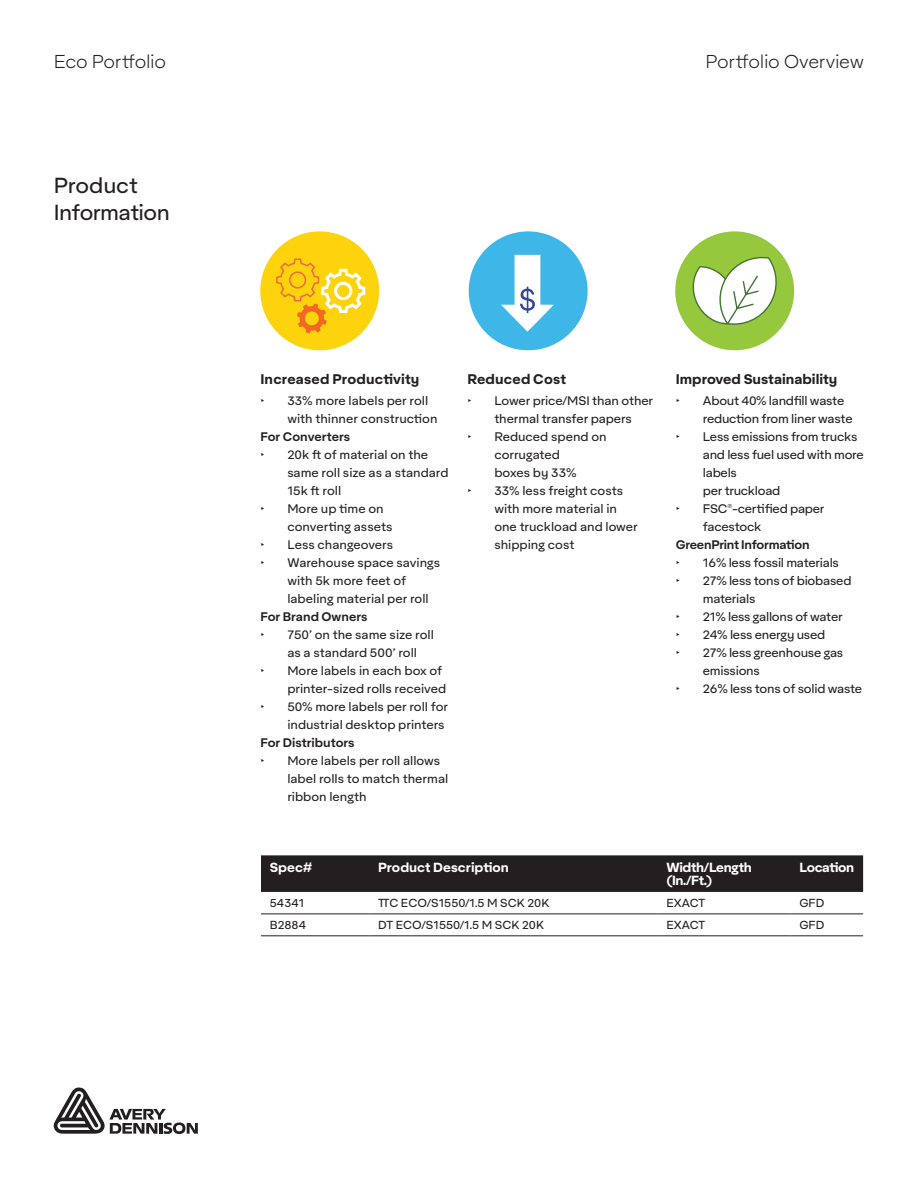
<style>
.page{position:relative;width:918px;height:1188px;background:#fff}
.page>*{position:absolute;margin:0;border:0;box-sizing:border-box;transform-origin:0 0}
.t1{font:21px/27px "Aktifo A";letter-spacing:-.025em;color:#231f20}
.t2{font:300 18px "Aktifo A";letter-spacing:-.015em;color:#231f20}
.t3{font:700 13.5px "Aktifo A";letter-spacing:.01em;color:#231f20}
.t4{font:700 12.75px/13.5px "Aktifo A";letter-spacing:-.015em;color:#fff}
.t5{font:12px/18px "Aktifo A";letter-spacing:-.005em;color:#231f20}
.t6{font:600 12px "Aktifo A";letter-spacing:-.005em;color:#231f20}
.t7{font:12px "Helvetica Neue";color:#231f20}
.t8{font:11.25px "Aktifo A";color:#231f20}
</style>
<div class="page">
<svg style="left:54px;top:1087px;width:144px;height:47px"></svg>
<div style="left:260px;top:231px;width:119px;height:119px;background:#fcd30d;border-radius:50%"></div>
<svg style="left:275px;top:258px;width:92px;height:75px"></svg>
<div style="left:469px;top:231px;width:119px;height:119px;background:#3fb6e8;border-radius:50%"></div>
<svg style="left:501px;top:255px;width:53px;height:77px"></svg>
<div style="left:675px;top:231px;width:119px;height:119px;background:#95c83c;border-radius:50%"></div>
<svg style="left:692px;top:257px;width:85px;height:68px"></svg>
<div style="left:261px;top:855px;width:602px;height:37px;background:#231f20"></div>
<hr style="left:261px;top:914px;width:108px;height:1px;background:#231f20">
<hr style="left:369px;top:914px;width:289px;height:1px;background:#231f20">
<hr style="left:261px;top:935px;width:108px;height:1px;background:#231f20">
<hr style="left:369px;top:935px;width:289px;height:1px;background:#231f20">
<hr style="left:658px;top:935px;width:133px;height:1px;background:#231f20">
<hr style="left:791px;top:935px;width:72px;height:1px;background:#231f20">
<hr style="left:658px;top:914px;width:133px;height:1px;background:#231f20">
<hr style="left:791px;top:914px;width:72px;height:1px;background:#231f20">
<h2 class="t2" style="left:54px;top:50px;width:114px">Eco Portfolio</h2>
<h2 class="t2" style="left:706px;top:50px;width:160px">Portfolio Overview</h2>
<h1 class="t1" style="left:54px;top:172px;width:118px">Product<br>Information</h1>
<p class="t3" style="left:260px;top:370px;width:161px">Increased Productivity</p>
<p class="t3" style="left:467px;top:370px;width:100px">Reduced Cost</p>
<p class="t3" style="left:676px;top:370px;width:163px">Improved Sustainability</p>
<p class="t7" style="left:260px;top:392px;width:6px">‣</p>
<p class="t5" style="left:287px;top:391px;width:152px">33% more labels per roll with thinner construction</p>
<p class="t6" style="left:260px;top:429px;width:91px">For Converters</p>
<p class="t7" style="left:260px;top:446px;width:6px">‣</p>
<p class="t5" style="left:287px;top:445px;width:163px">20k ft of material on the same roll size as a standard<br>15k ft roll</p>
<p class="t7" style="left:260px;top:500px;width:6px">‣</p>
<p class="t5" style="left:287px;top:499px;width:107px">More up time on converting assets</p>
<p class="t7" style="left:260px;top:536px;width:6px">‣</p>
<p class="t5" style="left:287px;top:535px;width:107px">Less changeovers</p>
<p class="t7" style="left:260px;top:554px;width:6px">‣</p>
<p class="t5" style="left:287px;top:553px;width:154px">Warehouse space savings with 5k more feet of labeling material per roll</p>
<p class="t6" style="left:260px;top:609px;width:109px">For Brand Owners</p>
<p class="t7" style="left:260px;top:626px;width:6px">‣</p>
<p class="t5" style="left:287px;top:625px;width:148px">750’ on the same size roll as a standard 500’ roll</p>
<p class="t7" style="left:260px;top:662px;width:6px">‣</p>
<p class="t5" style="left:287px;top:661px;width:160px">More labels in each box of printer-sized rolls received</p>
<p class="t7" style="left:260px;top:698px;width:6px">‣</p>
<p class="t5" style="left:287px;top:697px;width:162px">50% more labels per roll for industrial desktop printers</p>
<p class="t6" style="left:260px;top:735px;width:96px">For Distributors</p>
<p class="t7" style="left:260px;top:752px;width:6px">‣</p>
<p class="t5" style="left:287px;top:751px;width:163px">More labels per roll allows label rolls to match thermal ribbon length</p>
<p class="t7" style="left:467px;top:392px;width:6px">‣</p>
<p class="t5" style="left:494px;top:391px;width:160px">Lower price/MSI than other thermal transfer papers</p>
<p class="t7" style="left:467px;top:428px;width:6px">‣</p>
<p class="t5" style="left:494px;top:427px;width:114px">Reduced spend on corrugated<br>boxes by 33%</p>
<p class="t7" style="left:467px;top:482px;width:6px">‣</p>
<p class="t5" style="left:494px;top:481px;width:145px">33% less freight costs with more material in one truckload and lower shipping cost</p>
<p class="t7" style="left:676px;top:392px;width:6px">‣</p>
<p class="t5" style="left:703px;top:391px;width:151px">About 40% landfill waste reduction from liner waste</p>
<p class="t7" style="left:676px;top:428px;width:6px">‣</p>
<p class="t5" style="left:703px;top:427px;width:163px">Less emissions from trucks and less fuel used with more labels<br>per truckload</p>
<p class="t7" style="left:676px;top:500px;width:6px">‣</p>
<p class="t5" style="left:703px;top:499px;width:123px">FSC<sup>®</sup>-certified paper facestock</p>
<p class="t6" style="left:676px;top:537px;width:135px">GreenPrint Information</p>
<p class="t7" style="left:676px;top:554px;width:6px">‣</p>
<p class="t5" style="left:703px;top:553px;width:138px">16% less fossil materials</p>
<p class="t7" style="left:676px;top:572px;width:6px">‣</p>
<p class="t5" style="left:703px;top:571px;width:150px">27% less tons of biobased materials</p>
<p class="t7" style="left:676px;top:608px;width:6px">‣</p>
<p class="t5" style="left:703px;top:607px;width:141px">21% less gallons of water</p>
<p class="t7" style="left:676px;top:626px;width:6px">‣</p>
<p class="t5" style="left:703px;top:625px;width:124px">24% less energy used</p>
<p class="t7" style="left:676px;top:644px;width:6px">‣</p>
<p class="t5" style="left:703px;top:643px;width:142px">27% less greenhouse gas emissions</p>
<p class="t7" style="left:676px;top:680px;width:6px">‣</p>
<p class="t5" style="left:703px;top:679px;width:161px">26% less tons of solid waste</p>
<p class="t4" style="left:270px;top:860px;width:44px">Spec#</p>
<p class="t4" style="left:378px;top:860px;width:132px">Product Description</p>
<p class="t4" style="left:667px;top:860px;width:87px">Width/Length (In./Ft.)</p>
<p class="t4" style="left:799px;top:860px;width:56px">Location</p>
<p class="t8" style="left:270px;top:896px;width:36px">54341</p>
<p class="t8" style="left:378px;top:896px;width:173px">TTC ECO/S1550/1.5 M SCK 20K</p>
<p class="t8" style="left:667px;top:896px;width:40px">EXACT</p>
<p class="t8" style="left:799px;top:896px;width:27px">GFD</p>
<p class="t8" style="left:270px;top:918px;width:38px">B2884</p>
<p class="t8" style="left:378px;top:918px;width:167px">DT ECO/S1550/1.5 M SCK 20K</p>
<p class="t8" style="left:667px;top:918px;width:40px">EXACT</p>
<p class="t8" style="left:799px;top:918px;width:27px">GFD</p>
</div>
